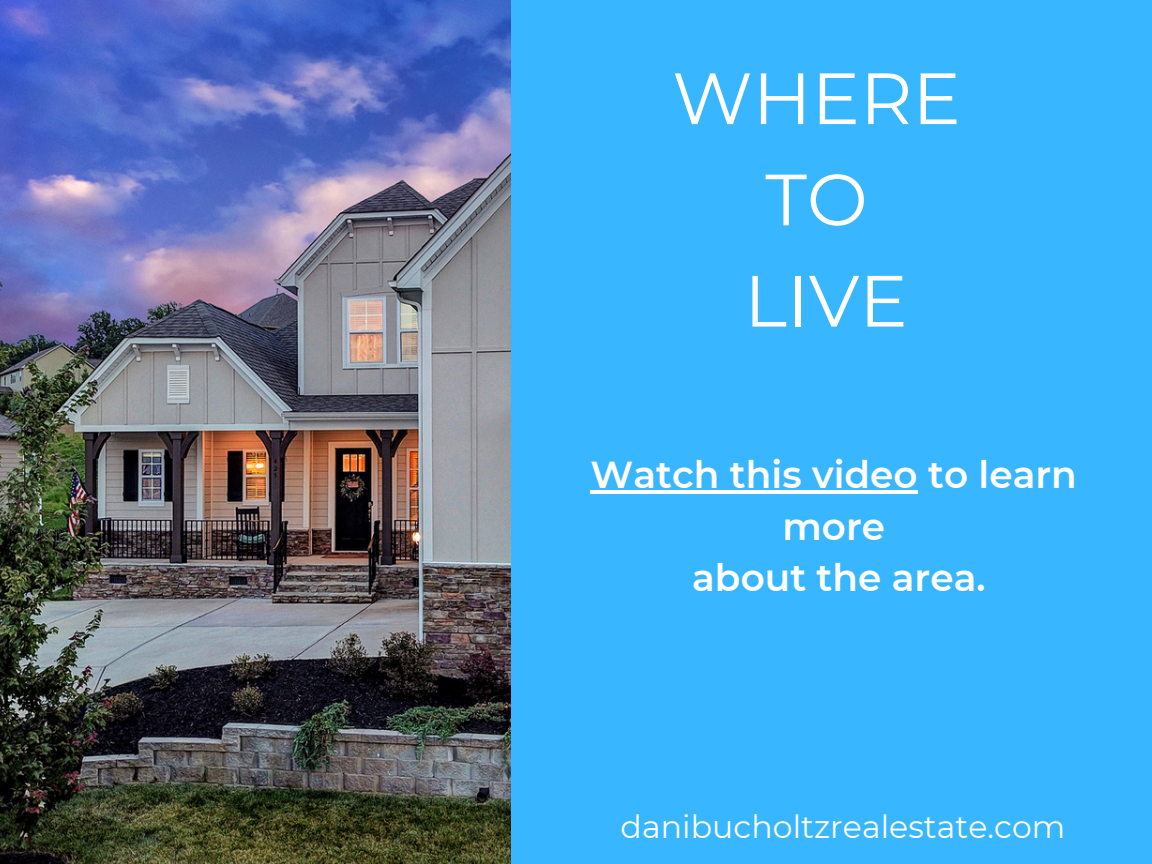
<style>
.page{position:relative;width:1152px;height:864px;background:#fff}
.page>*{position:absolute;margin:0;border:0;box-sizing:border-box;transform-origin:0 0}
.t1{font:72.45px/101.2px "Montserrat";color:#fff;text-align:center}
.t2{font:600 37.5px/51.8px "Montserrat";color:#fff;text-align:center}
.t3{font:31.65px "Montserrat";color:#fff}
</style>
<div class="page">
<img style="left:0;top:0;width:511px;height:864px">
<div style="left:511px;top:0;width:641px;height:864px;background:#38b6ff"></div>
<hr style="left:591px;top:490px;width:327px;height:3px;background:#fff">
<h1 class="t1" style="left:672px;top:47px;width:290px">WHERE<br>TO<br>LIVE</h1>
<p class="t2" style="left:591px;top:448px;width:488px">Watch this video to learn more<br>about the area.</p>
<p class="t3" style="left:621px;top:807px;width:446px">danibucholtzrealestate.com</p>
</div>
